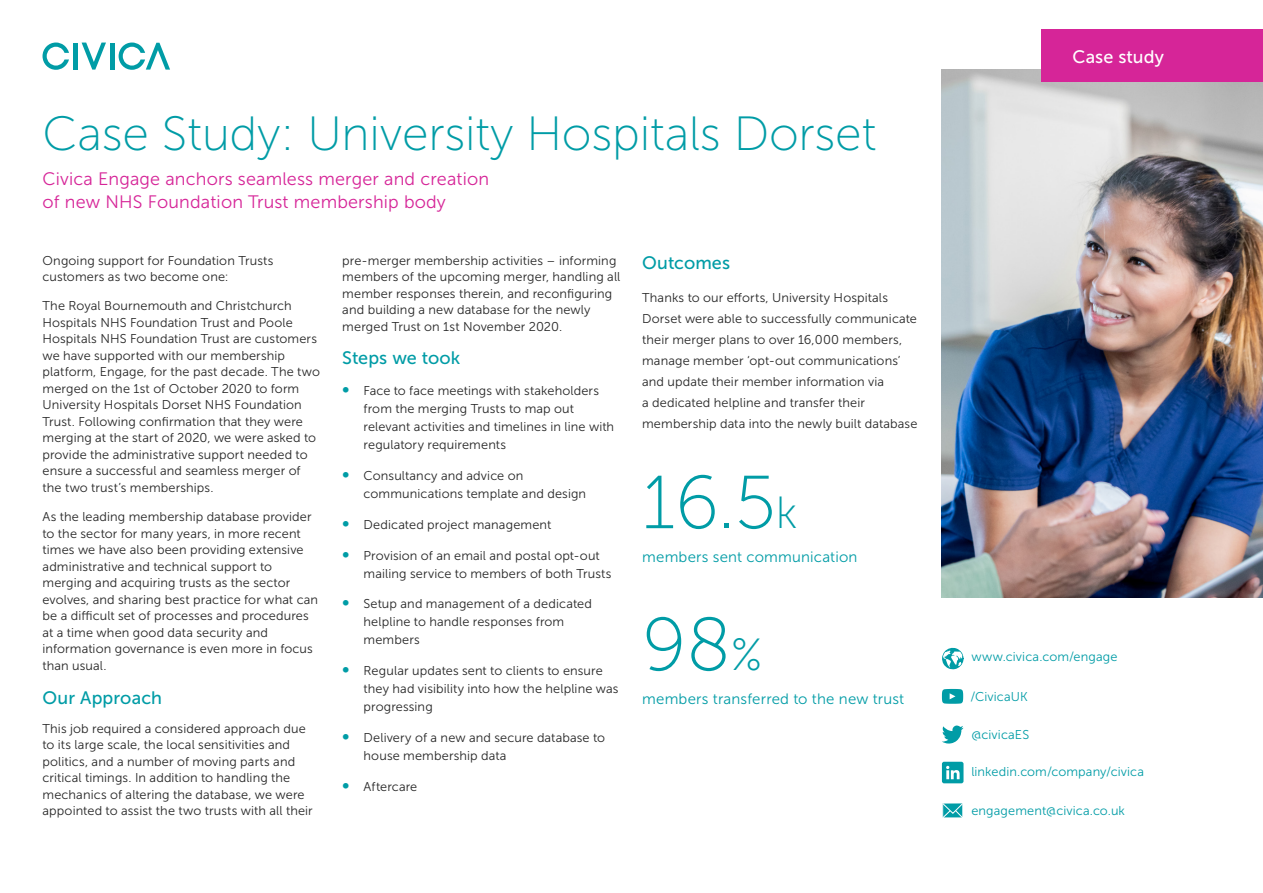
<style>
.page{position:relative;width:1263px;height:893px;background:#fff}
.page>*{position:absolute;margin:0;border:0;box-sizing:border-box;transform-origin:0 0}
.t1{font:75px "Museo Sans 100";color:#009ca6}
.t2{font:48px "Museo Sans 100";letter-spacing:-.005em;color:#009ca6}
.t3{font:18px/22.5px "Museo Sans 300";letter-spacing:.01em;color:#d62598}
.t4{font:18px "Museo Sans 500";letter-spacing:.005em;color:#009ca6}
.t5{font:18px "Museo Sans 500";letter-spacing:.005em;color:#fff}
.t6{font:15px "Museo Sans 300";letter-spacing:.015em;color:#009ca6}
.t7{font:12.75px/16.5px "Museo Sans 300";letter-spacing:.01em;color:#262626}
.t8{font:12.75px "Museo Sans 300";letter-spacing:.01em;color:#009ca6}
.s1{font-family:"Museo Sans 500";font-size:18px;color:#009ca6}
.s2{font-size:45px}
</style>
<div class="page">
<img style="left:942px;top:69px;width:321px;height:528px">
<div style="left:1042px;top:30px;width:221px;height:52px;background:#d62598"></div>
<hr style="left:74px;top:43px;width:4px;height:27px;background:#009ca6">
<svg style="left:82px;top:43px;width:24px;height:27px"></svg>
<hr style="left:110px;top:43px;width:4px;height:27px;background:#009ca6">
<svg style="left:43px;top:43px;width:26px;height:27px"></svg>
<svg style="left:119px;top:43px;width:51px;height:27px"></svg>
<svg style="left:942px;top:762px;width:21px;height:21px"></svg>
<svg style="left:942px;top:689px;width:21px;height:15px"></svg>
<svg style="left:942px;top:725px;width:21px;height:19px"></svg>
<svg style="left:942px;top:803px;width:21px;height:15px"></svg>
<svg style="left:942px;top:647px;width:21px;height:22px"></svg>
<h2 class="t2" style="left:43px;top:108px;width:835px">Case Study: University Hospitals Dorset</h2>
<h3 class="t3" style="left:43px;top:168px;width:448px">Civica Engage anchors seamless merger and creation of new NHS Foundation Trust membership body</h3>
<p class="t7" style="left:43px;top:252px;width:232px">Ongoing support for Foundation Trusts customers as two become one:</p>
<p class="t7" style="left:43px;top:298px;width:279px">The Royal Bournemouth and Christchurch Hospitals NHS Foundation Trust and Poole Hospitals NHS Foundation Trust are customers we have supported with our membership platform, Engage, for the past decade. The two merged on the 1st of October 2020 to form University Hospitals Dorset NHS Foundation Trust. Following confirmation that they were merging at the start of 2020, we were asked to provide the administrative support needed to ensure a successful and seamless merger of the two trust’s memberships.</p>
<p class="t7" style="left:43px;top:509px;width:277px">As the leading membership database provider to the sector for many years, in more recent times we have also been providing extensive administrative and technical support to merging and acquiring trusts as the sector evolves, and sharing best practice for what can be a difficult set of processes and procedures at a time when good data security and information governance is even more in focus than usual.</p>
<h3 class="t4" style="left:43px;top:687px;width:121px">Our Approach</h3>
<p class="t7" style="left:43px;top:720px;width:272px">This job required a considered approach due to its large scale, the local sensitivities and politics, and a number of moving parts and critical timings. In addition to handling the mechanics of altering the database, we were appointed to assist the two trusts with all their</p>
<p class="t7" style="left:342px;top:252px;width:280px">pre-merger membership activities – informing members of the upcoming merger, handling all member responses therein, and reconfiguring and building a new database for the newly merged Trust on 1st November 2020.</p>
<h3 class="t4" style="left:342px;top:348px;width:120px">Steps we took</h3>
<p class="t7" style="left:364px;top:382px;width:252px;line-height:18px;text-indent:-21px"><span class="s1">•</span> Face to face meetings with stakeholders from the merging Trusts to map out relevant activities and timelines in line with regulatory requirements</p>
<p class="t7" style="left:364px;top:467px;width:224px;line-height:18px;text-indent:-21px"><span class="s1">•</span> Consultancy and advice on communications template and design</p>
<p class="t7" style="left:342px;top:516px;width:211px"><span class="s1">•</span> Dedicated project management</p>
<p class="t7" style="left:364px;top:546px;width:249px;line-height:18px;text-indent:-21px"><span class="s1">•</span> Provision of an email and postal opt-out mailing service to members of both Trusts</p>
<p class="t7" style="left:364px;top:595px;width:230px;line-height:18px;text-indent:-21px"><span class="s1">•</span> Setup and management of a dedicated helpline to handle responses from members</p>
<p class="t7" style="left:364px;top:662px;width:256px;line-height:18px;text-indent:-21px"><span class="s1">•</span> Regular updates sent to clients to ensure they had visibility into how the helpline was progressing</p>
<p class="t7" style="left:364px;top:728px;width:243px;line-height:18px;text-indent:-21px"><span class="s1">•</span> Delivery of a new and secure database to house membership data</p>
<p class="t7" style="left:342px;top:778px;width:76px"><span class="s1">•</span> Aftercare</p>
<h3 class="t4" style="left:642px;top:253px;width:90px">Outcomes</h3>
<p class="t7" style="left:642px;top:288px;width:277px;line-height:21px">Thanks to our efforts, University Hospitals Dorset were able to successfully communicate their merger plans to over 16,000 members, manage member ‘opt-out communications’ and update their member information via<br>a dedicated helpline and transfer their membership data into the newly built database</p>
<h1 class="t1" style="left:642px;top:463px;width:157px">16.5<span class="s2">k</span></h1>
<p class="t6" style="left:642px;top:549px;width:217px">members sent communication</p>
<h1 class="t1" style="left:642px;top:605px;width:122px">98<span class="s2">%</span></h1>
<p class="t6" style="left:642px;top:691px;width:264px">members transferred to the new trust</p>
<h3 class="t5" style="left:1072px;top:47px;width:93px">Case study</h3>
<p class="t8" style="left:971px;top:650px;width:148px">www.civica.com/engage</p>
<p class="t8" style="left:970px;top:690px;width:59px">/CivicaUK</p>
<p class="t8" style="left:971px;top:727px;width:59px">@civicaES</p>
<p class="t8" style="left:971px;top:765px;width:174px">linkedin.com/company/civica</p>
<p class="t8" style="left:971px;top:804px;width:155px">engagement@civica.co.uk</p>
</div>
